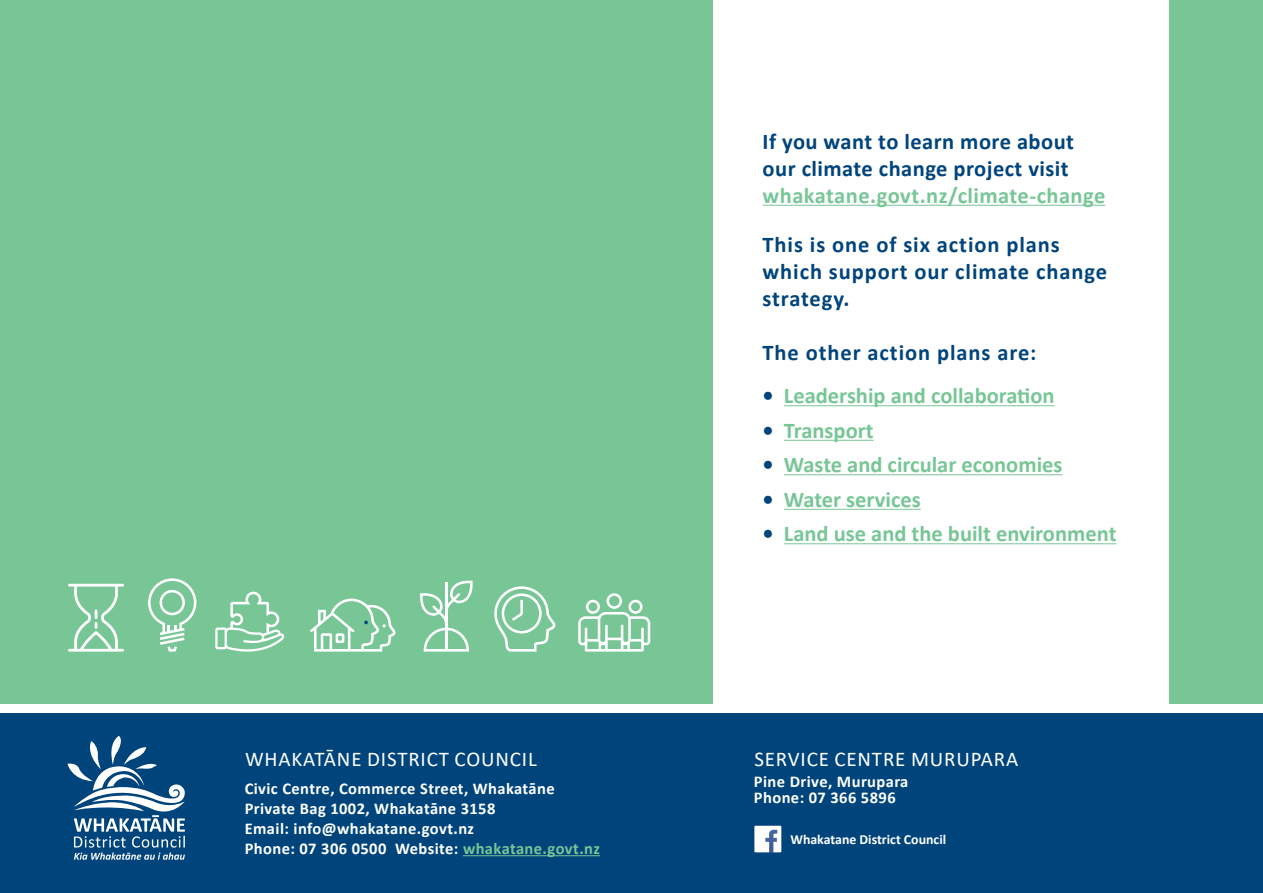
<style>
.page{position:relative;width:1263px;height:893px;background:#fff}
.page>*{position:absolute;margin:0;border:0;box-sizing:border-box;transform-origin:0 0}
.t1{font:700 22.5px "Calibri";color:#78c696}
.t2{font:700 22.5px/27px "Calibri";letter-spacing:.04em;color:#00447c}
.t3{font:700 22.5px/27px "Calibri";letter-spacing:.02em;color:#00447c}
.t4{font:700 22.5px "Calibri";letter-spacing:.02em;color:#78c696}
.t5{font:21px "Calibri";letter-spacing:.04em;color:#fff}
.t6{font:700 16.5px/19.8px "Calibri";letter-spacing:.025em;color:#fff}
.t7{font:700 13.8px "Calibri";color:#fff}
.s1{color:#78c696}
.s2{color:#00447c}
</style>
<div class="page">
<div style="left:0;top:0;width:1263px;height:704px;background:#78c696"></div>
<div style="left:0;top:713px;width:1263px;height:180px;background:#00447c"></div>
<svg style="left:754px;top:826px;width:27px;height:27px"></svg>
<hr style="left:463px;top:855px;width:137px;height:1px;background:#78c696">
<svg style="left:67px;top:736px;width:118px;height:124px"></svg>
<svg style="left:148px;top:578px;width:48px;height:74px"></svg>
<svg style="left:420px;top:581px;width:53px;height:71px"></svg>
<svg style="left:215px;top:591px;width:69px;height:61px"></svg>
<svg style="left:494px;top:586px;width:62px;height:66px"></svg>
<svg style="left:578px;top:593px;width:72px;height:59px"></svg>
<svg style="left:68px;top:584px;width:56px;height:68px"></svg>
<svg style="left:310px;top:599px;width:86px;height:53px"></svg>
<div style="left:713px;top:0;width:455px;height:704px;background:#fff"></div>
<hr style="left:763px;top:205px;width:342px;height:1px;background:#78c696">
<hr style="left:784px;top:405px;width:270px;height:1px;background:#78c696">
<hr style="left:784px;top:440px;width:89px;height:1px;background:#78c696">
<hr style="left:784px;top:474px;width:278px;height:1px;background:#78c696">
<hr style="left:784px;top:509px;width:137px;height:1px;background:#78c696">
<hr style="left:784px;top:543px;width:332px;height:1px;background:#78c696">
<p class="t5" style="left:245px;top:745px;width:293px">WHAKATĀNE DISTRICT COUNCIL</p>
<p class="t6" style="left:245px;top:779px;width:357px">Civic Centre, Commerce Street, Whakatāne Private Bag 1002, Whakatāne 3158<br>Email: info@whakatane.govt.nz<br>Phone: 07 306 0500 Website: <span class="s1">whakatane.govt.nz</span></p>
<h1 class="t3" style="left:763px;top:127px;width:313px">If you want to learn more about our climate change project visit</h1>
<h1 class="t4" style="left:763px;top:179px;width:344px">whakatane.govt.nz/climate-change</h1>
<h1 class="t2" style="left:763px;top:231px;width:346px">This is one of six action plans which support our climate change strategy.</h1>
<h1 class="t2" style="left:763px;top:339px;width:275px">The other action plans are:</h1>
<h1 class="t1" style="left:763px;top:380px;width:293px"><span class="s2">•</span> Leadership and collaboration</h1>
<h1 class="t1" style="left:763px;top:414px;width:112px"><span class="s2">•</span> Transport</h1>
<h1 class="t1" style="left:763px;top:449px;width:301px"><span class="s2">•</span> Waste and circular economies</h1>
<h1 class="t1" style="left:763px;top:483px;width:160px"><span class="s2">•</span> Water services</h1>
<h1 class="t1" style="left:763px;top:518px;width:355px"><span class="s2">•</span> Land use and the built environment</h1>
<p class="t5" style="left:754px;top:745px;width:265px">SERVICE CENTRE MURUPARA</p>
<p class="t6" style="left:754px;top:773px;width:156px;line-height:16.5px">Pine Drive, Murupara<br>Phone: 07 366 5896</p>
<p class="t7" style="left:790px;top:829px;width:157px">Whakatane District Council</p>
</div>
